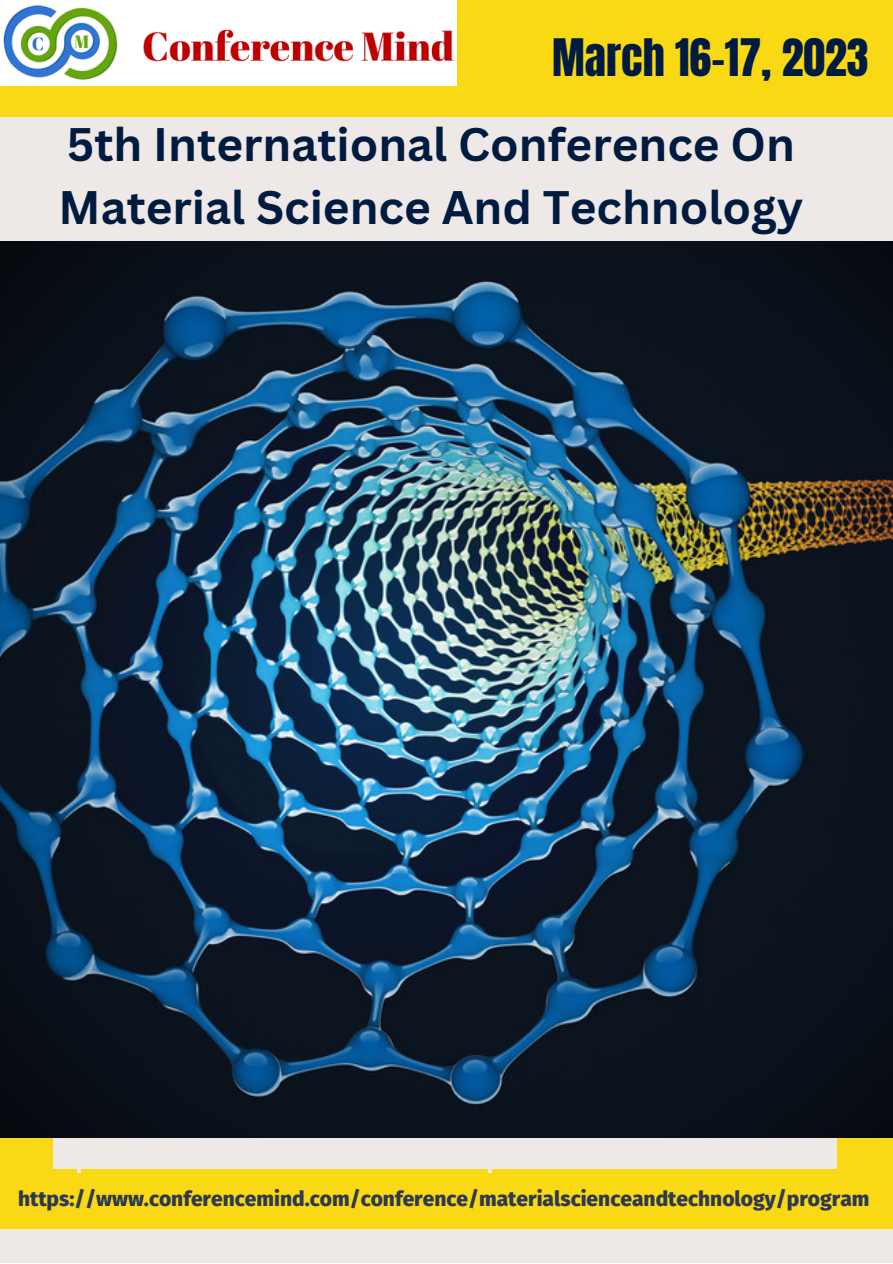
<style>
.page{position:relative;width:893px;height:1264px;background:#fff}
.page>*{position:absolute;margin:0;border:0;box-sizing:border-box;transform-origin:0 0}
.t1{font:700 45.75px/63.3px "Canva Sans";color:#001b40}
.t2{font:43.95px "Anton";color:#001b40}
.t3{font:800 21px "Fira Sans";color:#2e3850}
</style>
<div class="page">
<div style="left:0;top:0;width:892px;height:1262px;background:#f9d814"></div>
<div style="left:0;top:117px;width:892px;height:133px;background:#eee8e6"></div>
<div style="left:53px;top:1070px;width:784px;height:98px;background:#eee8e6"></div>
<svg style="left:77px;top:1168px;width:4px;height:4px"></svg>
<svg style="left:488px;top:1168px;width:3px;height:4px"></svg>
<img style="left:0;top:0;width:456px;height:85px">
<div style="left:0;top:1228px;width:892px;height:34px;background:#eee8e6"></div>
<img style="left:0;top:241px;width:892px;height:896px">
<h2 class="t2" style="left:552px;top:26px;width:318px">March 16-17, 2023</h2>
<h1 class="t1" style="left:58px;top:112px;width:746px">5th International Conference On<br>Material Science And Technology</h1>
<p class="t3" style="left:18px;top:1186px;width:853px">https://www.conferencemind.com/conference/materialscienceandtechnology/program</p>
</div>
